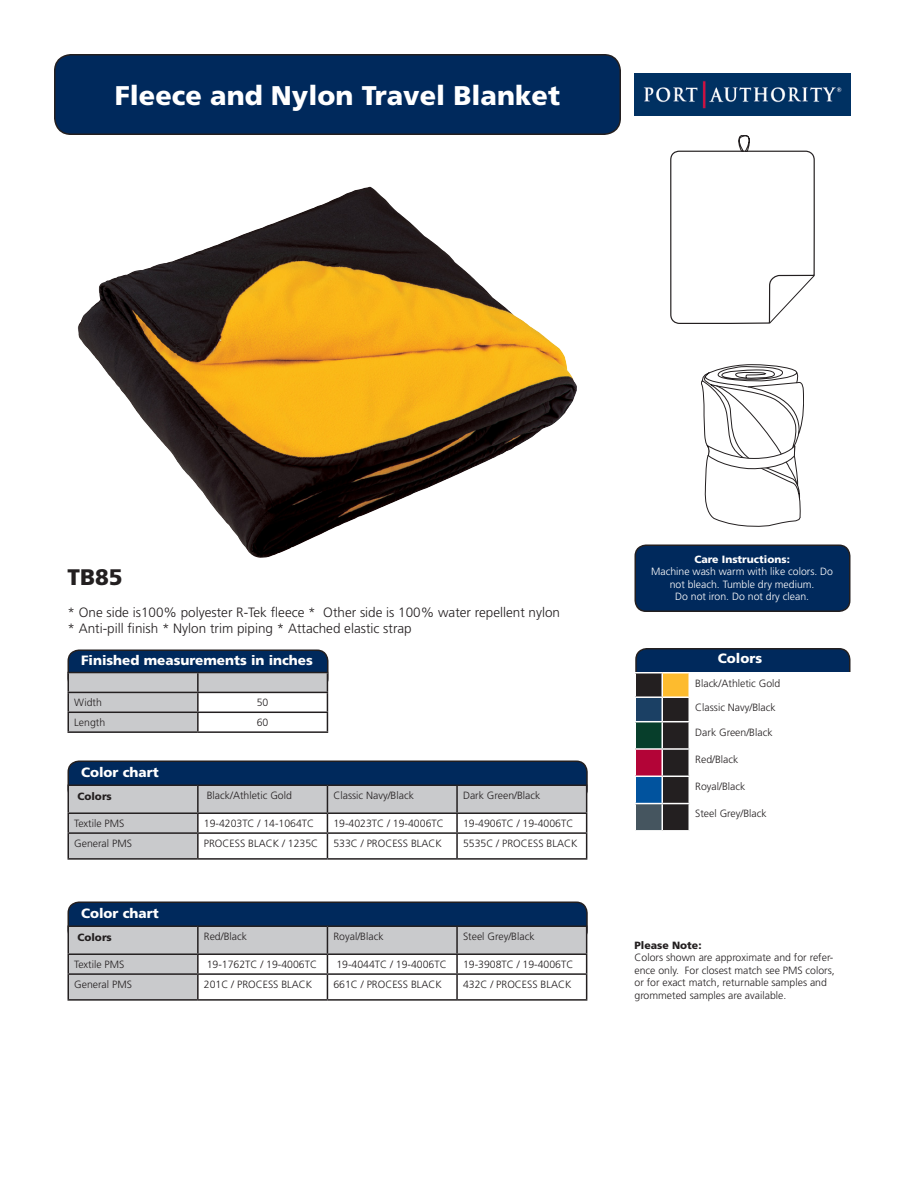
<style>
.page{position:relative;width:918px;height:1188px;background:#fff}
.page>*{position:absolute;margin:0;border:0;box-sizing:border-box;transform-origin:0 0}
.t1{font:900 27px "Frutiger";color:#fff}
.t2{font:900 22.5px "Frutiger";color:#231f20}
.t3{font:300 13.5px "Frutiger";color:#231f20}
.t4{font:900 13.5px "Frutiger";color:#fff}
.t5{font:300 10.5px/12.6px "Frutiger";color:#231f20}
.t6{font:300 10.5px/12.6px "Frutiger";color:#fff;text-align:center}
.t7{font:900 10.5px "Frutiger";color:#231f20}
.t8{font:900 10.5px "Frutiger";color:#fff}
</style>
<div class="page">
<img style="left:78px;top:187px;width:499px;height:371px">
<div style="left:68px;top:902px;width:519px;height:39px;background:#00295c;border-radius:11px"></div>
<div style="left:68px;top:902px;width:520px;height:40px;border:2px solid #231f20;border-radius:11px"></div>
<div style="left:68px;top:650px;width:260px;height:39px;background:#00295c;border-radius:11px"></div>
<div style="left:68px;top:650px;width:260px;height:40px;border:2px solid #231f20;border-radius:11px"></div>
<div style="left:636px;top:649px;width:214px;height:39px;background:#00295c;border-radius:11px"></div>
<div style="left:635px;top:648px;width:215px;height:40px;border:2px solid #231f20;border-radius:11px"></div>
<div style="left:55px;top:55px;width:565px;height:79px;background:#00295c;border-radius:16px"></div>
<div style="left:54px;top:54px;width:567px;height:81px;border:2px solid #231f20;border-radius:16px"></div>
<img style="left:634px;top:73px;width:216px;height:42px">
<div style="left:635px;top:545px;width:215px;height:66px;background:#00295c;border-radius:11px"></div>
<div style="left:634px;top:544px;width:216px;height:68px;border:2px solid #231f20;border-radius:11px"></div>
<div style="left:689px;top:673px;width:176px;height:24px;background:#fff"></div>
<hr style="left:634px;top:672px;width:28px;height:2px;background:#fff">
<hr style="left:662px;top:672px;width:27px;height:2px;background:#fff">
<hr style="left:689px;top:672px;width:176px;height:2px;background:#fff">
<svg style="left:635px;top:673px;width:54px;height:157px;background:#514b4d"></svg>
<hr style="left:688px;top:804px;width:2px;height:26px;background:#fff">
<hr style="left:68px;top:672px;width:130px;height:1px;background:#231f20">
<hr style="left:68px;top:731px;width:130px;height:2px;background:#231f20">
<hr style="left:198px;top:731px;width:130px;height:2px;background:#231f20">
<hr style="left:198px;top:672px;width:130px;height:1px;background:#231f20">
<svg style="left:68px;top:673px;width:260px;height:59px"></svg>
<hr style="left:198px;top:692px;width:130px;height:1px;background:#231f20">
<svg style="left:68px;top:926px;width:519px;height:73px"></svg>
<hr style="left:197px;top:975px;width:2px;height:24px;background:#231f20">
<hr style="left:68px;top:999px;width:130px;height:2px;background:#231f20">
<hr style="left:198px;top:999px;width:129px;height:2px;background:#231f20">
<hr style="left:327px;top:999px;width:130px;height:2px;background:#231f20">
<hr style="left:457px;top:999px;width:130px;height:2px;background:#231f20">
<div style="left:68px;top:761px;width:519px;height:39px;background:#00295c;border-radius:11px"></div>
<div style="left:68px;top:760px;width:520px;height:41px;border:2px solid #231f20;border-radius:11px"></div>
<hr style="left:68px;top:784px;width:130px;height:2px;background:#231f20">
<hr style="left:198px;top:784px;width:129px;height:2px;background:#231f20">
<hr style="left:327px;top:784px;width:130px;height:2px;background:#231f20">
<hr style="left:457px;top:784px;width:130px;height:2px;background:#231f20">
<svg style="left:68px;top:785px;width:519px;height:73px"></svg>
<hr style="left:68px;top:858px;width:130px;height:2px;background:#231f20">
<hr style="left:198px;top:858px;width:129px;height:2px;background:#231f20">
<hr style="left:327px;top:858px;width:130px;height:2px;background:#231f20">
<hr style="left:457px;top:858px;width:130px;height:2px;background:#231f20">
<svg style="left:670px;top:135px;width:145px;height:189px"></svg>
<svg style="left:701px;top:364px;width:103px;height:162px"></svg>
<p class="t1" style="left:115px;top:79px;width:447px">Fleece and Nylon Travel Blanket</p>
<p class="t2" style="left:68px;top:563px;width:57px">TB85</p>
<p class="t3" style="left:68px;top:605px;width:494px">* One side is100% polyester R-Tek fleece * Other side is 100% water repellent nylon</p>
<p class="t3" style="left:68px;top:621px;width:346px">* Anti-pill finish * Nylon trim piping * Attached elastic strap</p>
<p class="t4" style="left:81px;top:653px;width:233px">Finished measurements in inches</p>
<p class="t5" style="left:74px;top:697px;width:29px">Width</p>
<p class="t5" style="left:257px;top:697px;width:13px">50</p>
<p class="t5" style="left:74px;top:716px;width:32px">Length</p>
<p class="t5" style="left:257px;top:716px;width:13px">60</p>
<p class="t4" style="left:81px;top:764px;width:79px">Color chart</p>
<p class="t7" style="left:77px;top:790px;width:36px">Colors</p>
<p class="t5" style="left:207px;top:789px;width:87px">Black/Athletic Gold</p>
<p class="t5" style="left:333px;top:789px;width:82px">Classic Navy/Black</p>
<p class="t5" style="left:463px;top:789px;width:79px">Dark Green/Black</p>
<p class="t5" style="left:74px;top:817px;width:52px">Textile PMS</p>
<p class="t5" style="left:204px;top:817px;width:112px">19-4203TC / 14-1064TC</p>
<p class="t5" style="left:333px;top:817px;width:112px">19-4023TC / 19-4006TC</p>
<p class="t5" style="left:463px;top:817px;width:112px">19-4906TC / 19-4006TC</p>
<p class="t5" style="left:74px;top:837px;width:59px">General PMS</p>
<p class="t5" style="left:204px;top:837px;width:116px">PROCESS BLACK / 1235C</p>
<p class="t5" style="left:333px;top:837px;width:110px">533C / PROCESS BLACK</p>
<p class="t5" style="left:463px;top:837px;width:116px">5535C / PROCESS BLACK</p>
<p class="t4" style="left:81px;top:905px;width:79px">Color chart</p>
<p class="t7" style="left:77px;top:931px;width:36px">Colors</p>
<p class="t5" style="left:204px;top:930px;width:45px">Red/Black</p>
<p class="t5" style="left:333px;top:930px;width:52px">Royal/Black</p>
<p class="t5" style="left:463px;top:930px;width:73px">Steel Grey/Black</p>
<p class="t5" style="left:74px;top:958px;width:52px">Textile PMS</p>
<p class="t5" style="left:207px;top:958px;width:112px">19-1762TC / 19-4006TC</p>
<p class="t5" style="left:336px;top:958px;width:112px">19-4044TC / 19-4006TC</p>
<p class="t5" style="left:463px;top:958px;width:112px">19-3908TC / 19-4006TC</p>
<p class="t5" style="left:74px;top:978px;width:59px">General PMS</p>
<p class="t5" style="left:204px;top:978px;width:110px">201C / PROCESS BLACK</p>
<p class="t5" style="left:333px;top:978px;width:110px">661C / PROCESS BLACK</p>
<p class="t5" style="left:463px;top:978px;width:110px">432C / PROCESS BLACK</p>
<p class="t8" style="left:694px;top:553px;width:97px">Care Instructions:</p>
<p class="t6" style="left:651px;top:565px;width:184px">Machine wash warm with like colors. Do not bleach. Tumble dry medium.</p>
<p class="t6" style="left:675px;top:591px;width:136px">Do not iron. Do not dry clean.</p>
<p class="t4" style="left:718px;top:651px;width:46px">Colors</p>
<p class="t5" style="left:695px;top:677px;width:87px">Black/Athletic Gold</p>
<p class="t5" style="left:695px;top:701px;width:82px">Classic Navy/Black</p>
<p class="t5" style="left:695px;top:726px;width:79px">Dark Green/Black</p>
<p class="t5" style="left:695px;top:753px;width:45px">Red/Black</p>
<p class="t5" style="left:695px;top:780px;width:52px">Royal/Black</p>
<p class="t5" style="left:695px;top:808px;width:73px">Steel Grey/Black</p>
<p class="t7" style="left:634px;top:939px;width:69px">Please Note:</p>
<p class="t5" style="left:634px;top:952px;width:202px">Colors shown are approximate and for refer&shy;ence only. For closest match see PMS colors, or for exact match, returnable samples and</p>
<p class="t5" style="left:634px;top:989px;width:153px">grommeted samples are available.</p>
</div>
